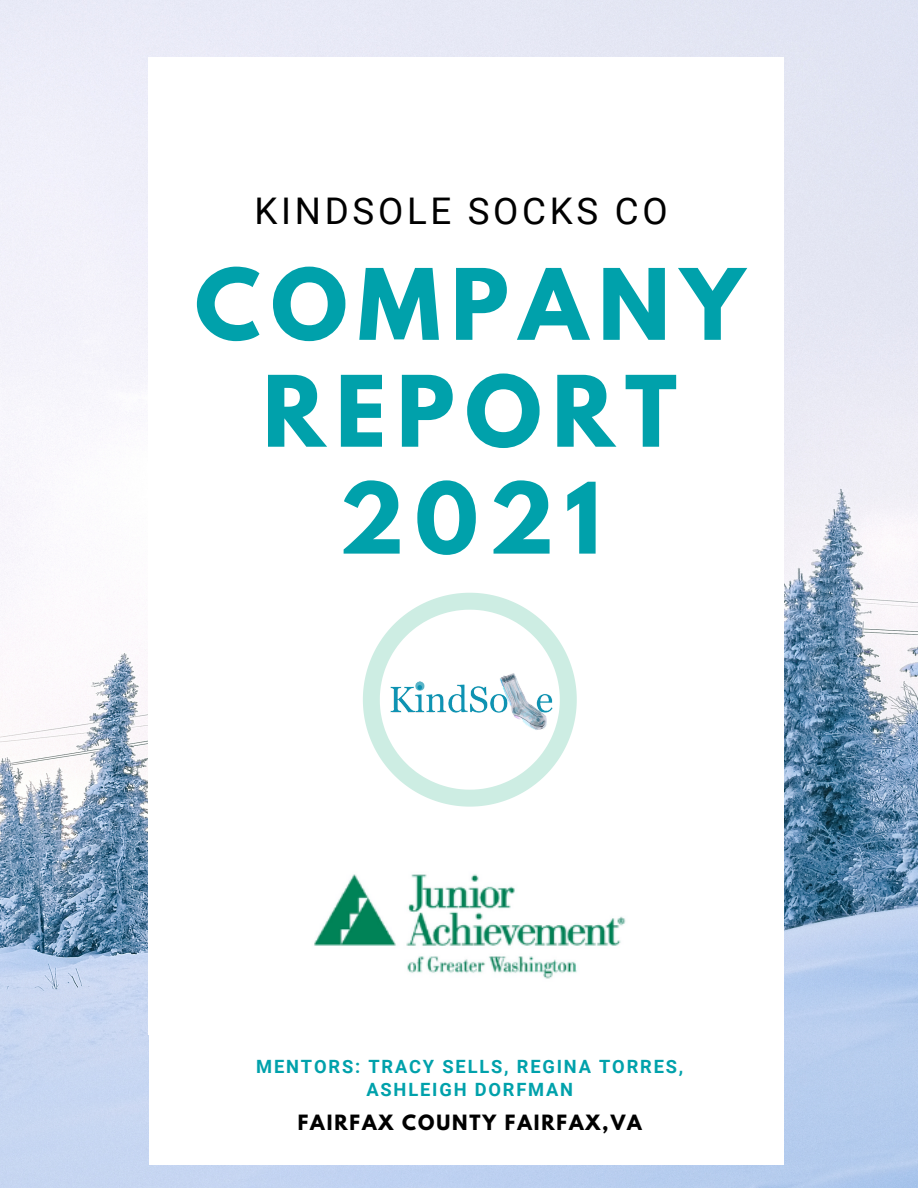
<style>
.page{position:relative;width:918px;height:1188px;background:#fff}
.page>*{position:absolute;margin:0;border:0;box-sizing:border-box;transform-origin:0 0}
.t1{font:700 87.15px/106.9px "League Spartan";letter-spacing:.12em;color:#00a1ab;text-align:center}
.t2{font:36.75px "Roboto";letter-spacing:.1em;color:#000}
.t3{font:700 18.6px "League Spartan";letter-spacing:.1em;color:#000}
.t4{font:700 18.3px/22.5px "Roboto";letter-spacing:.1em;color:#00a1ab;text-align:center}
</style>
<div class="page">
<img style="left:0;top:0;width:918px;height:1188px">
<div style="left:149px;top:57px;width:634px;height:977px;background:#fff"></div>
<svg style="left:363px;top:593px;width:214px;height:214px"></svg>
<svg style="left:380px;top:610px;width:180px;height:180px"></svg>
<img style="left:386px;top:621px;width:168px;height:169px">
<div style="left:149px;top:1028px;width:635px;height:137px;background:#fff"></div>
<img style="left:314px;top:874px;width:312px;height:105px">
<p class="t2" style="left:255px;top:190px;width:415px">KINDSOLE SOCKS CO</p>
<p class="t1" style="left:195px;top:262px;width:551px">COMPANY<br>REPORT<br>2021</p>
<p class="t4" style="left:256px;top:1056px;width:429px">MENTORS: TRACY SELLS, REGINA TORRES,<br>ASHLEIGH DORFMAN</p>
<p class="t3" style="left:298px;top:1113px;width:345px">FAIRFAX COUNTY FAIRFAX,VA</p>
</div>
